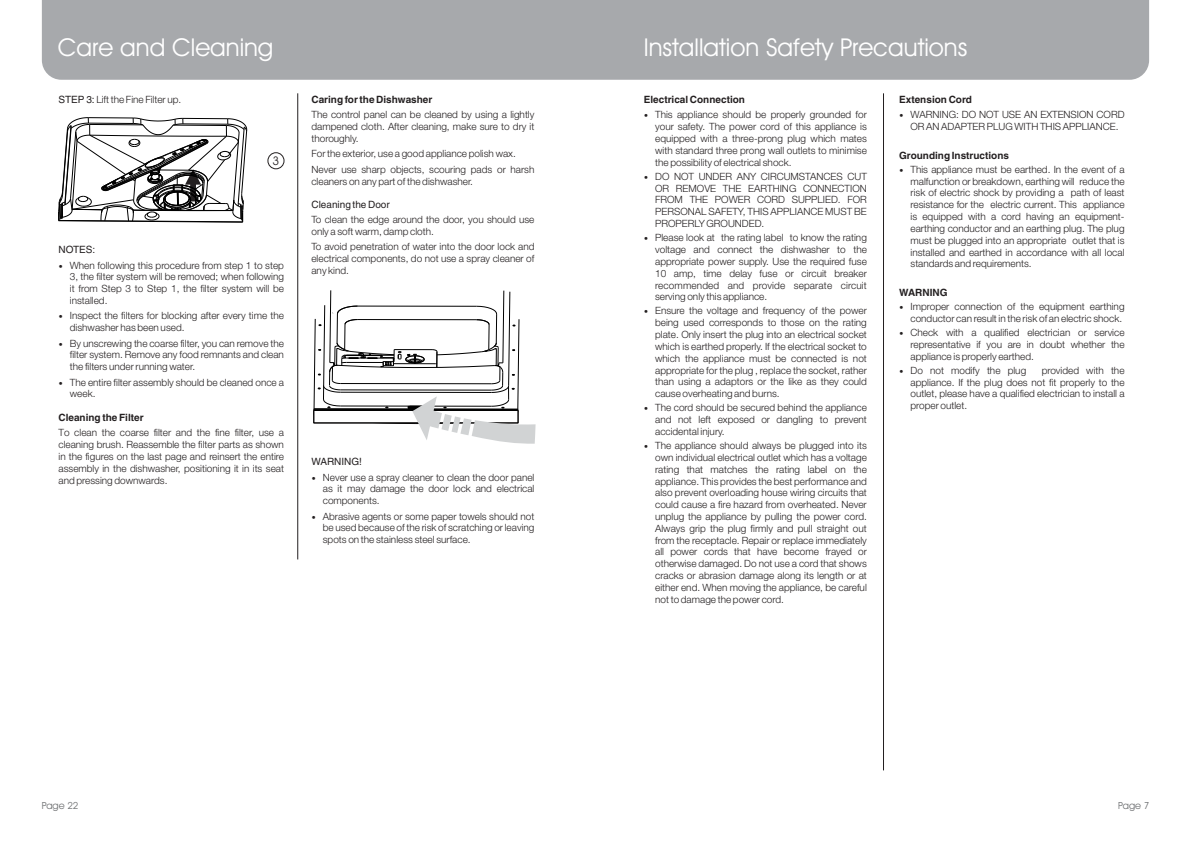
<style>
.page{position:relative;width:1191px;height:842px;background:#fff}
.page>*{position:absolute;margin:0;border:0;box-sizing:border-box;transform-origin:0 0}
.t1{font:24.7px "Avant Garde IT Cby BT";color:#fff}
.t2{font:11.9px "Avant Garde IT Cby BT";color:#231f20}
.t3{font:300 10px/11.8px "Helvetica Neue";color:#231f20;text-align:justify}
.t4{font:700 10px "Helvetica";color:#231f20}
.t5{font:10px "Helvetica";color:#231f20}
.t6{font:9.8px "Avant Garde IT Cby BT";color:#6d6f71}
.s1{font-family:"Helvetica";font-weight:400}
</style>
<div class="page">
<div style="left:42px;top:0;width:1107px;height:80px;background:#a7a9ac"></div>
<hr style="left:883px;top:93px;width:1px;height:677px;background:#231f20">
<svg style="left:58px;top:117px;width:189px;height:106px"></svg>
<div style="left:268px;top:152px;width:16px;height:17px;border:1px solid #231f20;border-radius:50%"></div>
<svg style="left:313px;top:290px;width:222px;height:154px"></svg>
<hr style="left:297px;top:93px;width:1px;height:466px;background:#231f20">
<h1 class="t1" style="left:58px;top:37px;width:217px">Care and Cleaning</h1>
<h1 class="t1" style="left:644px;top:37px;width:325px">Installation Safety Precautions</h1>
<p class="t4" style="left:644px;top:95px;width:103px">Electrical Connection</p>
<p class="t3" style="left:655px;top:110px;width:213px">This appliance should be properly grounded for your safety. The power cord of this appliance is equipped with a three-prong plug which mates with standard three prong wall outlets to minimise the possibility of electrical shock.</p>
<p class="t3" style="left:655px;top:171px;width:213px">DO NOT UNDER ANY CIRCUMSTANCES CUT OR REMOVE THE EARTHING CONNECTION FROM THE POWER CORD SUPPLIED. FOR PERSONAL SAFETY, THIS APPLIANCE MUST BE PROPERLY GROUNDED.</p>
<p class="t3" style="left:655px;top:232px;width:213px">Please look at the rating label to know the rating voltage and connect the dishwasher to the appropriate power supply. Use the required fuse 10 amp, time delay fuse or circuit breaker recommended and provide separate circuit serving only this appliance.</p>
<p class="t3" style="left:655px;top:306px;width:213px">Ensure the voltage and frequency of the power being used corresponds to those on the rating plate. Only insert the plug into an electrical socket which is earthed properly. If the electrical socket to which the appliance must be connected is not appropriate for the plug , replace the socket, rather than using a adaptors or the like as they could cause overheating and burns.</p>
<p class="t3" style="left:655px;top:403px;width:213px">The cord should be secured behind the appliance and not left exposed or dangling to prevent accidental injury.</p>
<p class="t3" style="left:655px;top:440px;width:213px">The appliance should always be plugged into its own individual electrical outlet which has a voltage rating that matches the rating label on the appliance. This provides the best performance and also prevent overloading house wiring circuits that could cause a fire hazard from overheated. Never unplug the appliance by pulling the power cord.<br>Always grip the plug firmly and pull straight out from the receptacle. Repair or replace immediately all power cords that have become frayed or otherwise damaged. Do not use a cord that shows cracks or abrasion damage along its length or at either end. When moving the appliance, be careful not to damage the power cord.</p>
<p class="t4" style="left:899px;top:95px;width:74px">Extension Cord</p>
<p class="t3" style="left:910px;top:110px;width:215px">WARNING: DO NOT USE AN EXTENSION CORD<br>OR AN ADAPTER PLUG WITH THIS APPLIANCE.</p>
<p class="t4" style="left:899px;top:150px;width:111px">Grounding Instructions</p>
<p class="t3" style="left:910px;top:164px;width:215px">This appliance must be earthed. In the event of a malfunction or breakdown, earthing will reduce the risk of electric shock by providing a path of least resistance for the electric current. This appliance is equipped with a cord having an equipment&shy;earthing conductor and an earthing plug. The plug must be plugged into an appropriate outlet that is installed and earthed in accordance with all local standards and requirements.</p>
<p class="t4" style="left:899px;top:288px;width:50px">WARNING</p>
<p class="t3" style="left:910px;top:301px;width:215px">Improper connection of the equipment earthing conductor can result in the risk of an electric shock.</p>
<p class="t3" style="left:910px;top:327px;width:215px">Check with a qualified electrician or service representative if you are in doubt whether the appliance is properly earthed.</p>
<p class="t3" style="left:910px;top:365px;width:117px">Do not modify the plug</p>
<p class="t4" style="left:311px;top:95px;width:122px">Caring for the Dishwasher</p>
<p class="t3" style="left:311px;top:110px;width:224px">The control panel can be cleaned by using a lightly dampened cloth. After cleaning, make sure to dry it thoroughly.</p>
<p class="t3" style="left:311px;top:147px;width:224px;line-height:15.4px">For the exterior, use a good appliance polish wax.<br>Never use sharp objects, scouring pads or harsh</p>
<p class="t3" style="left:311px;top:176px;width:163px">cleaners on any part of the dishwasher.</p>
<p class="t5" style="left:311px;top:199px;width:80px">Cleaning the Door</p>
<p class="t3" style="left:311px;top:214px;width:224px">To clean the edge around the door, you should use only a soft warm, damp cloth.</p>
<p class="t3" style="left:311px;top:241px;width:224px">To avoid penetration of water into the door lock and electrical components, do not use a spray cleaner of any kind.</p>
<p class="t3" style="left:59px;top:94px;width:124px"><span class="s1">STEP 3:</span> Lift the Fine Filter up.</p>
<p class="t2" style="left:272px;top:156px;width:8px">3</p>
<p class="t5" style="left:59px;top:245px;width:38px">NOTES:</p>
<p class="t3" style="left:70px;top:260px;width:216px">When following this procedure from step 1 to step 3, the filter system will be removed; when following it from Step 3 to Step 1, the filter system will be installed.</p>
<p class="t3" style="left:70px;top:311px;width:216px">Inspect the filters for blocking after every time the dishwasher has been used.</p>
<p class="t3" style="left:70px;top:338px;width:216px">By unscrewing the coarse filter, you can remove the filter system. Remove any food remnants and clean the filters under running water.</p>
<p class="t3" style="left:70px;top:377px;width:216px">The entire filter assembly should be cleaned once a week.</p>
<p class="t4" style="left:59px;top:413px;width:87px">Cleaning the Filter</p>
<p class="t3" style="left:59px;top:428px;width:227px">To clean the coarse filter and the fine filter, use a cleaning brush. Reassemble the filter parts as shown in the figures on the last page and reinsert the entire assembly in the dishwasher, positioning it in its seat and pressing downwards.</p>
<p class="t3" style="left:910px;top:365px;width:215px;text-indent:131px">provided with the appliance. If the plug does not fit properly to the outlet, please have a qualified electrician to install a proper outlet.</p>
<p class="t5" style="left:311px;top:457px;width:52px">WARNING!</p>
<p class="t3" style="left:323px;top:472px;width:213px">Never use a spray cleaner to clean the door panel as it may damage the door lock and electrical components.</p>
<p class="t3" style="left:323px;top:511px;width:213px">Abrasive agents or some paper towels should not be used because of the risk of scratching or leaving spots on the stainless steel surface.</p>
<p class="t6" style="left:42px;top:801px;width:38px">Page 22</p>
<p class="t6" style="left:1118px;top:801px;width:33px">Page 7</p>
</div>
